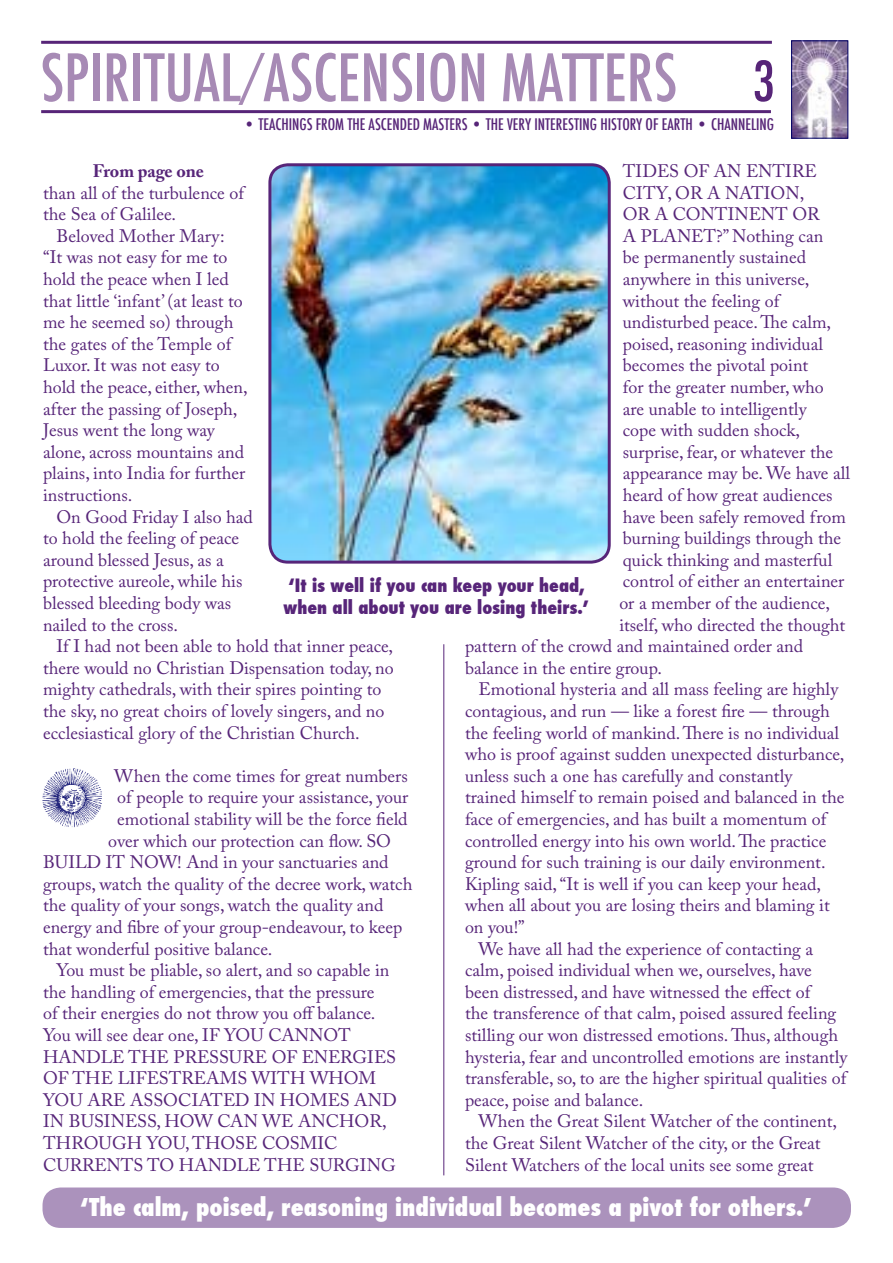
<style>
.page{position:relative;width:893px;height:1263px;background:#fff}
.page>*{position:absolute;margin:0;border:0;box-sizing:border-box;transform-origin:0 0}
.t1{font:500 condensed 63.6px "Futura";color:#a78ab5}
.t2{font:800 condensed 24px "Futura";color:#fff}
.t3{font:18px/21.6px "Adobe Caslon Pro";color:#572579}
.t4{font:800 condensed 18px/21.6px "Futura";color:#572579}
.t5{font:700 18px "Adobe Caslon Pro";color:#572579}
.t6{font:500 condensed 15.6px "Futura";color:#572578}
.s1{font-size:50.1px}
.s2{font-size:54px;color:#572578}
</style>
<div class="page">
<img style="left:793px;top:42px;width:53px;height:95px">
<div style="left:791px;top:40px;width:57px;height:99px;border:1px solid #000267"></div>
<hr style="left:41px;top:41px;width:731px;height:3px;background:#572578">
<hr style="left:41px;top:110px;width:730px;height:3px;background:#572578">
<div style="left:43px;top:1187px;width:808px;height:41px;background:#ab92bc;border-radius:18px"></div>
<img style="left:270px;top:165px;width:339px;height:396px;border-radius:18px">
<div style="left:268px;top:163px;width:343px;height:401px;border:3px solid #572579;border-radius:18px"></div>
<hr style="left:444px;top:644px;width:1px;height:531px;background:#572579">
<img style="left:41px;top:766px;width:62px;height:62px;border-radius:50%">
<h1 class="t1" style="left:40px;top:37px;width:736px">SPIRITUAL<span class="s1">/</span>ASCENSION MATTERS <span class="s2">3</span></h1>
<p class="t6" style="left:243px;top:114px;width:532px">• TEACHINGS FROM THE ASCENDED MASTERS • THE VERY INTERESTING HISTORY OF EARTH • CHANNELING</p>
<p class="t5" style="left:93px;top:160px;width:113px">From page one</p>
<p class="t3" style="left:43px;top:182px;width:203px">than all of the turbulence of the Sea of Galilee.</p>
<p class="t3" style="left:43px;top:225px;width:206px;text-indent:14px">Beloved Mother Mary: “It was not easy for me to hold the peace when I led that little ‘infant’(at least to me he seemed so) through the gates of the Temple of<br>Luxor. It was not easy to hold the peace, either, when, after the passing of Joseph,<br>Jesus went the long way alone, across mountains and plains, into India for further instructions.</p>
<p class="t3" style="left:43px;top:506px;width:211px;text-indent:14px">On Good Friday I also had to hold the feeling of peace around blessed Jesus, as a protective aureole, while his blessed bleeding body was nailed to the cross.</p>
<p class="t3" style="left:43px;top:635px;width:352px;text-indent:14px">If I had not been able to hold that inner peace, there would no Christian Dispensation today, no mighty cathedrals, with their spires pointing to the sky, no great choirs of lovely singers, and no ecclesiastical glory of the Christian Church.</p>
<p class="t3" style="left:114px;top:765px;width:295px">When the come times for great numbers</p>
<p class="t3" style="left:117px;top:786px;width:293px">of people to require your assistance, your</p>
<p class="t3" style="left:117px;top:808px;width:292px">emotional stability will be the force field</p>
<p class="t3" style="left:108px;top:830px;width:284px">over which our protection can flow. SO</p>
<p class="t3" style="left:43px;top:851px;width:347px">BUILD IT NOW! And in your sanctuaries and</p>
<p class="t3" style="left:43px;top:873px;width:371px">groups, watch the quality of the decree work, watch</p>
<p class="t3" style="left:43px;top:894px;width:342px">the quality of your songs, watch the quality and</p>
<p class="t3" style="left:43px;top:916px;width:361px">energy and fibre of your group-endeavour, to keep</p>
<p class="t3" style="left:43px;top:938px;width:231px">that wonderful positive balance.</p>
<p class="t3" style="left:57px;top:959px;width:334px">You must be pliable, so alert, and so capable in</p>
<p class="t3" style="left:43px;top:981px;width:333px">the handling of emergencies, that the pressure</p>
<p class="t3" style="left:43px;top:1002px;width:334px">of their energies do not throw you off balance.</p>
<p class="t3" style="left:43px;top:1024px;width:303px">You will see dear one, IF YOU CANNOT</p>
<p class="t3" style="left:43px;top:1046px;width:354px">HANDLETHE PRESSURE OF ENERGIES</p>
<p class="t3" style="left:43px;top:1067px;width:335px">OF THE LIFESTREAMS WITH WHOM</p>
<p class="t3" style="left:43px;top:1089px;width:355px">YOU ARE ASSOCIATED IN HOMES AND</p>
<p class="t3" style="left:43px;top:1110px;width:345px">IN BUSINESS, HOW CAN WE ANCHOR,</p>
<p class="t3" style="left:43px;top:1132px;width:296px">THROUGH YOU, THOSE COSMIC</p>
<p class="t3" style="left:43px;top:1154px;width:354px">CURRENTS TO HANDLETHE SURGING</p>
<p class="t3" style="left:623px;top:160px;width:189px">TIDES OF AN ENTIRE</p>
<p class="t3" style="left:623px;top:182px;width:183px">CITY, OR A NATION,</p>
<p class="t3" style="left:623px;top:203px;width:198px">OR A CONTINENT OR</p>
<p class="t3" style="left:623px;top:225px;width:202px">A PLANET?”Nothing can</p>
<p class="t3" style="left:623px;top:246px;width:185px">be permanently sustained</p>
<p class="t3" style="left:623px;top:268px;width:188px">anywhere in this universe,</p>
<p class="t3" style="left:623px;top:290px;width:158px">without the feeling of</p>
<p class="t3" style="left:623px;top:311px;width:210px">undisturbed peace.The calm,</p>
<p class="t3" style="left:623px;top:333px;width:202px">poised, reasoning individual</p>
<p class="t3" style="left:623px;top:354px;width:187px">becomes the pivotal point</p>
<p class="t3" style="left:623px;top:376px;width:203px">for the greater number, who</p>
<p class="t3" style="left:623px;top:398px;width:185px">are unable to intelligently</p>
<p class="t3" style="left:623px;top:419px;width:179px">cope with sudden shock,</p>
<p class="t3" style="left:623px;top:441px;width:212px">surprise, fear, or whatever the</p>
<p class="t3" style="left:623px;top:462px;width:229px">appearance may be. We have all</p>
<p class="t3" style="left:623px;top:484px;width:211px">heard of how great audiences</p>
<p class="t3" style="left:623px;top:506px;width:225px">have been safely removed from</p>
<p class="t3" style="left:623px;top:527px;width:220px">burning buildings through the</p>
<p class="t3" style="left:623px;top:549px;width:211px">quick thinking and masterful</p>
<p class="t3" style="left:623px;top:570px;width:223px">control of either an entertainer</p>
<p class="t3" style="left:619px;top:592px;width:212px">or a member of the audience,</p>
<p class="t3" style="left:619px;top:614px;width:227px">itself, who directed the thought</p>
<p class="t3" style="left:465px;top:635px;width:340px">pattern of the crowd and maintained order and</p>
<p class="t3" style="left:465px;top:657px;width:198px">balance in the entire group.</p>
<p class="t3" style="left:478px;top:678px;width:361px">Emotional hysteria and all mass feeling are highly</p>
<p class="t3" style="left:465px;top:700px;width:366px">contagious, and run — like a forest fire — through</p>
<p class="t3" style="left:465px;top:722px;width:376px">the feeling world of mankind.There is no individual</p>
<p class="t3" style="left:465px;top:743px;width:381px">who is proof against sudden unexpected disturbance,</p>
<p class="t3" style="left:465px;top:765px;width:329px">unless such a one has carefully and constantly</p>
<p class="t3" style="left:465px;top:786px;width:381px">trained himself to remain poised and balanced in the</p>
<p class="t3" style="left:465px;top:808px;width:363px">face of emergencies, and has built a momentum of</p>
<p class="t3" style="left:465px;top:830px;width:363px">controlled energy into his own world.The practice</p>
<p class="t3" style="left:465px;top:851px;width:362px">ground for such training is our daily environment.</p>
<p class="t3" style="left:465px;top:873px;width:358px">Kipling said,“It is well if you can keep your head,</p>
<p class="t3" style="left:465px;top:894px;width:366px">when all about you are losing theirs and blaming it</p>
<p class="t3" style="left:465px;top:916px;width:61px">on you!”</p>
<p class="t3" style="left:478px;top:938px;width:336px">We have all had the experience of contacting a</p>
<p class="t3" style="left:465px;top:959px;width:348px">calm, poised individual when we, ourselves, have</p>
<p class="t3" style="left:465px;top:981px;width:347px">been distressed, and have witnessed the effect of</p>
<p class="t3" style="left:465px;top:1002px;width:373px">the transference of that calm, poised assured feeling</p>
<p class="t3" style="left:465px;top:1024px;width:375px">stilling our won distressed emotions.Thus, although</p>
<p class="t3" style="left:465px;top:1046px;width:384px">hysteria, fear and uncontrolled emotions are instantly</p>
<p class="t3" style="left:465px;top:1067px;width:383px">transferable, so, to are the higher spiritual qualities of</p>
<p class="t3" style="left:465px;top:1089px;width:180px">peace, poise and balance.</p>
<p class="t3" style="left:478px;top:1110px;width:360px">When the Great Silent Watcher of the continent,</p>
<p class="t3" style="left:465px;top:1132px;width:357px">the Great Silent Watcher of the city, or the Great</p>
<p class="t3" style="left:465px;top:1154px;width:350px">Silent Watchers of the local units see some great</p>
<h2 class="t2" style="left:80px;top:1190px;width:734px">‘The calm, poised, reasoning individual becomes a pivot for others.’</h2>
<p class="t4" style="left:283px;top:575px;width:307px">‘It is well if you can keep your head, when all about you are losing theirs.’</p>
</div>
